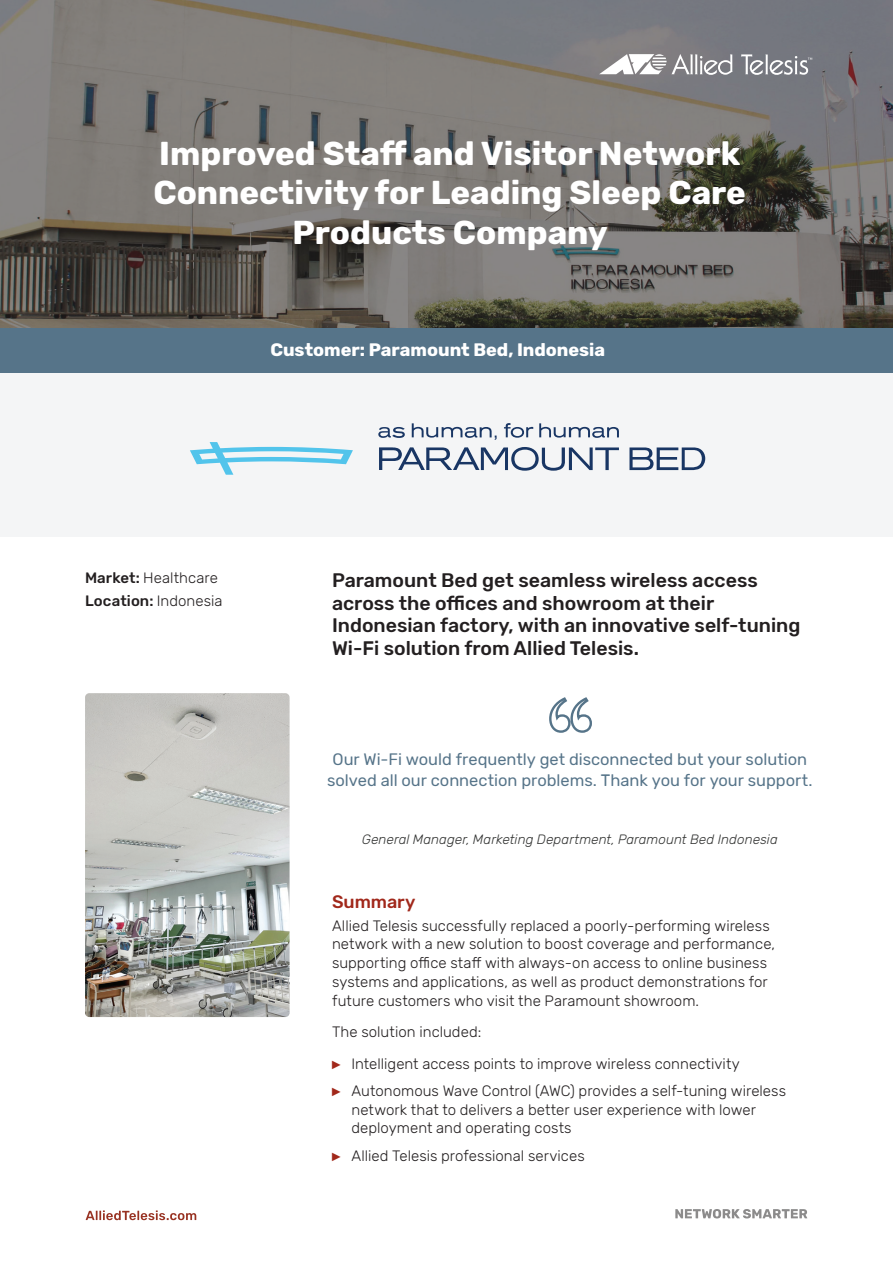
<style>
.page{position:relative;width:893px;height:1263px;background:#fff}
.page>*{position:absolute;margin:0;border:0;box-sizing:border-box;transform-origin:0 0}
.t1{font:700 33px/39.6px "Rubik";color:#fff;text-align:center}
.t2{font:500 19.5px/22.5px "Rubik";color:#231f20}
.t3{font:700 18px "Rubik";color:#fff}
.t4{font:500 18px "Rubik";letter-spacing:-.005em;color:#a1281b}
.t5{font:16.5px/21px "Rubik";color:#567489;text-align:center}
.t6{font:300 15px/18.8px "Rubik";color:#231f20}
.t7{font:italic 300 13.5px "Rubik";letter-spacing:.005em;color:#323332}
.s1{font-weight:500}
.s2{font-family:"Arial Narrow";font-weight:400;font-size:12px;color:#a1281b}
</style>
<div class="page">
<svg style="left:86px;top:1210px;width:110px;height:10px"></svg>
<svg style="left:675px;top:1209px;width:132px;height:9px"></svg>
<svg style="left:0;top:0;width:893px;height:328px;background:#716f6b"></svg>
<svg style="left:741px;top:54px;width:71px;height:22px;background:#989aa0"></svg>
<svg style="left:599px;top:54px;width:134px;height:22px"></svg>
<div style="left:0;top:373px;width:893px;height:163px;background:#f4f5f6"></div>
<div style="left:0;top:328px;width:893px;height:45px;background:#567489"></div>
<svg style="left:549px;top:697px;width:43px;height:36px"></svg>
<svg style="left:190px;top:442px;width:163px;height:33px"></svg>
<svg style="left:379px;top:447px;width:240px;height:24px"></svg>
<svg style="left:629px;top:447px;width:76px;height:23px"></svg>
<svg style="left:378px;top:427px;width:27px;height:11px"></svg>
<svg style="left:539px;top:423px;width:80px;height:15px"></svg>
<svg style="left:412px;top:423px;width:85px;height:17px"></svg>
<svg style="left:504px;top:423px;width:29px;height:15px"></svg>
<img style="left:85px;top:693px;width:205px;height:324px">
<h1 class="t1" style="left:153px;top:134px;width:594px">Improved Staff and Visitor Network<br>Connectivity for Leading Sleep Care<br>Products Company</h1>
<p class="t3" style="left:270px;top:339px;width:336px">Customer: Paramount Bed, Indonesia</p>
<p class="t6" style="left:85px;top:567px;width:139px;line-height:23px"><span class="s1">Market:</span> Healthcare<br><span class="s1">Location:</span> Indonesia</p>
<h2 class="t2" style="left:332px;top:570px;width:470px">Paramount Bed get seamless wireless access across the offices and showroom at their Indonesian factory, with an innovative self-tuning Wi-Fi solution from Allied Telesis.</h2>
<p class="t5" style="left:327px;top:749px;width:487px">Our Wi-Fi would frequently get disconnected but your solution solved all our connection problems. Thank you for your support.</p>
<p class="t7" style="left:362px;top:832px;width:417px">General Manager, Marketing Department, Paramount Bed Indonesia</p>
<p class="t4" style="left:332px;top:891px;width:85px">Summary</p>
<p class="t6" style="left:332px;top:916px;width:445px">Allied Telesis successfully replaced a poorly-performing wireless network with a new solution to boost coverage and performance, supporting office staff with always-on access to online business systems and applications, as well as product demonstrations for future customers who visit the Paramount showroom.</p>
<p class="t6" style="left:332px;top:1016px;width:409px;line-height:31.5px">The solution included:<br><span class="s2">►</span> Intelligent access points to improve wireless connectivity</p>
<p class="t6" style="left:351px;top:1082px;width:436px;text-indent:-20px"><span class="s2">►</span> Autonomous Wave Control (AWC) provides a self-tuning wireless network that to delivers a better user experience with lower deployment and operating costs</p>
<p class="t6" style="left:332px;top:1146px;width:254px"><span class="s2">►</span> Allied Telesis professional services</p>
</div>
